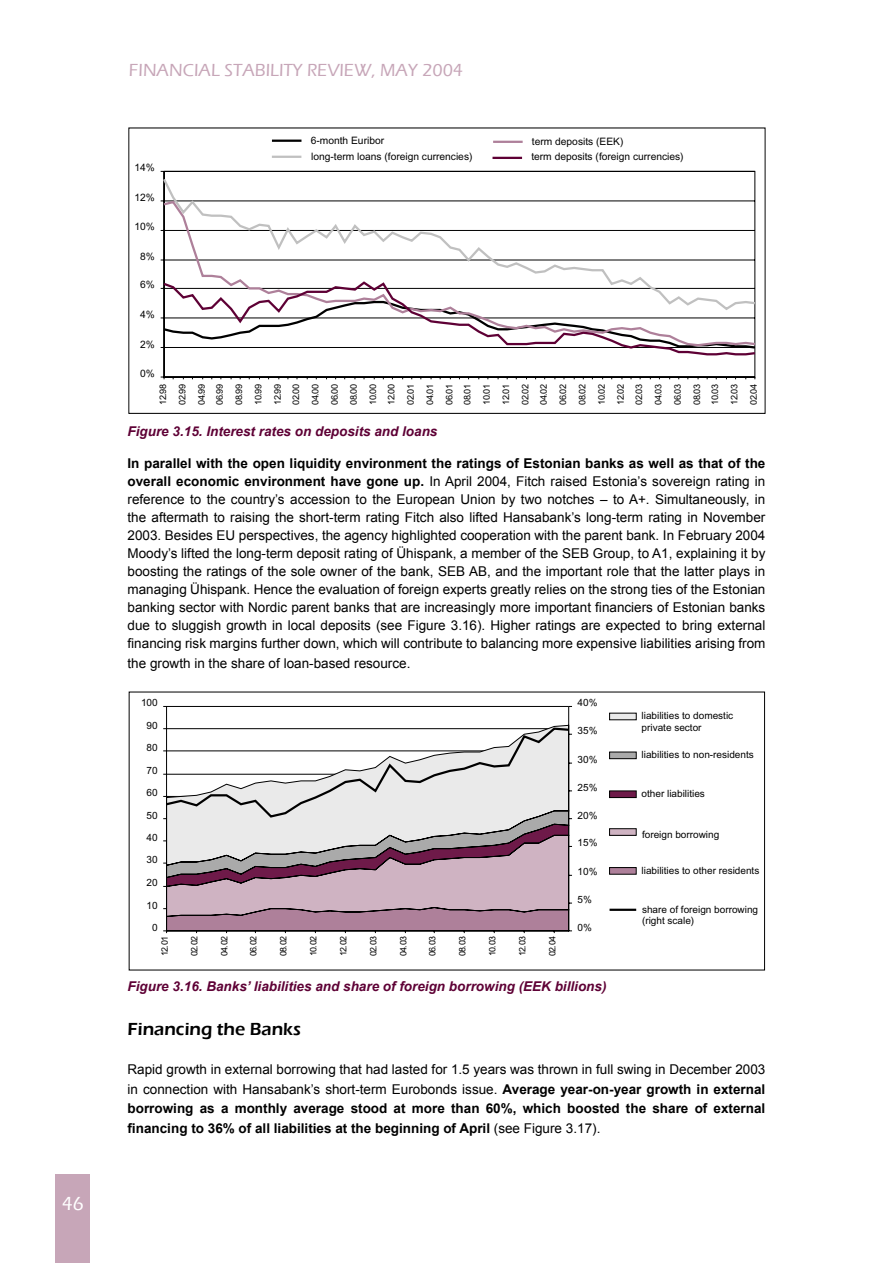
<style>
.page{position:relative;width:893px;height:1263px;background:#fff}
.page>*{position:absolute;margin:0;border:0;box-sizing:border-box;transform-origin:0 0}
.t1{font:500 19.5px "Eras ITC";color:#fff}
.t2{font:500 18px "Eras ITC";color:#c7a6b8}
._003{font:600 18px "Eras ITC";color:#000}
.t3{font:13.5px/18px "Arial";color:#000;text-align:justify}
.t4{font:700 13.5px/19.5px "Arial";color:#000;text-align:justify}
.Pa16{font:italic 700 13.5px "Arial";color:#5e0035}
.t5{font:10.2px/16.5px "Arial";color:#000}
.t6{font:10.05px/11.1px "Arial";color:#000}
.t7{font:9.15px/19.4px "Arial";letter-spacing:-.055em;color:#000;text-align:justify}
.t8{font:8.85px "Arial";letter-spacing:-.055em;color:#000}
.s1{font-weight:700}
.s2{font-weight:400}
</style>
<div class="page">
<div style="left:55px;top:1174px;width:34px;height:89px;background:#c7a6b8"></div>
<svg style="left:160px;top:171px;width:595px;height:209px"></svg>
<svg style="left:161px;top:176px;width:595px;height:23px"></svg>
<svg style="left:161px;top:199px;width:595px;height:81px"></svg>
<svg style="left:161px;top:280px;width:595px;height:77px"></svg>
<hr style="left:272px;top:140px;width:29px;height:2px;background:#000">
<hr style="left:272px;top:156px;width:29px;height:2px;background:#c0c0c0">
<hr style="left:493px;top:141px;width:30px;height:2px;background:#ae809a">
<hr style="left:492px;top:157px;width:30px;height:2px;background:#5e0035">
<svg style="left:163px;top:706px;width:409px;height:227px"></svg>
<svg style="left:164px;top:726px;width:407px;height:205px"></svg>
<div style="left:610px;top:713px;width:26px;height:7px;background:#eaeaea"></div>
<div style="left:610px;top:752px;width:26px;height:7px;background:#aaa"></div>
<div style="left:609px;top:752px;width:27px;height:7px;border:1px solid #000"></div>
<div style="left:610px;top:791px;width:26px;height:6px;background:#6e1a49"></div>
<div style="left:609px;top:791px;width:27px;height:7px;border:1px solid #000"></div>
<div style="left:610px;top:829px;width:26px;height:6px;background:#cfb3c2"></div>
<div style="left:609px;top:828px;width:27px;height:7px;border:1px solid #000"></div>
<div style="left:610px;top:867px;width:26px;height:7px;background:#ae809a"></div>
<div style="left:609px;top:867px;width:27px;height:7px;border:1px solid #000"></div>
<hr style="left:610px;top:909px;width:26px;height:2px;background:#000">
<h1 class="t1" style="left:62px;top:1193px;width:24px">46</h1>
<h2 class="t2" style="left:129px;top:60px;width:336px">FINANCIAL STABILITY REVIEW, MAY 2004</h2>
<p class="t5" style="left:135px;top:160px;width:22px">14%</p>
<p class="t5" style="left:135px;top:189px;width:22px">12%</p>
<p class="t5" style="left:135px;top:219px;width:22px">10%</p>
<p class="t5" style="left:140px;top:248px;width:16px">8%</p>
<p class="t5" style="left:140px;top:277px;width:16px">6%</p>
<p class="t5" style="left:140px;top:306px;width:16px">4%</p>
<p class="t5" style="left:140px;top:336px;width:16px">2%</p>
<p class="t5" style="left:140px;top:365px;width:16px">0%</p>
<p class="t5" style="left:311px;top:132px;width:163px">6-month Euribor<br>long-term loans (foreign currencies)</p>
<p class="t5" style="left:531px;top:134px;width:154px;line-height:15px">term deposits (EEK)<br>term deposits (foreign currencies)</p>
<p class="t7" style="left:153px;top:405px;width:22px;rotate:-90deg">12.98<br>02.99<br>04.99</p>
<p class="t7" style="left:210px;top:405px;width:22px;rotate:-90deg">06.99<br>08.99<br>10.99<br>12.99</p>
<p class="t7" style="left:286px;top:405px;width:22px;rotate:-90deg">02.00<br>04.00<br>06.00<br>08.00<br>10.00</p>
<p class="t7" style="left:382px;top:405px;width:22px;rotate:-90deg">12.00<br>02.01<br>04.01<br>06.01</p>
<p class="t7" style="left:458px;top:405px;width:22px;rotate:-90deg">08.01<br>10.01<br>12.01<br>02.02</p>
<p class="t7" style="left:534px;top:405px;width:22px;rotate:-90deg">04.02<br>06.02<br>08.02<br>10.02<br>12.02</p>
<p class="t7" style="left:629px;top:405px;width:22px;rotate:-90deg">02.03<br>04.03<br>06.03<br>08.03</p>
<p class="t7" style="left:705px;top:405px;width:22px;rotate:-90deg">10.03<br>12.03<br>02.04</p>
<p class="Pa16" style="left:128px;top:423px;width:311px">Figure 3.15. Interest rates on deposits and loans</p>
<p class="t3" style="left:128px;top:454px;width:639px"><span class="s1">In parallel with the open liquidity environment the ratings of Estonian banks as well as that of the overall economic environment have gone up.</span> In April 2004, Fitch raised Estonia’s sovereign rating in reference to the country’s accession to the European Union by two notches – to A+. Simultaneously, in the aftermath to raising the short-term rating Fitch also lifted Hansabank’s long-term rating in November 2003. Besides EU perspectives, the agency highlighted cooperation with the parent bank. In February 2004<br>Moody’s lifted the long-term deposit rating of Ühispank, a member of the SEB Group, to A1, explaining it by boosting the ratings of the sole owner of the bank, SEB AB, and the important role that the latter plays in managing Ühispank. Hence the evaluation of foreign experts greatly relies on the strong ties of the Estonian banking sector with Nordic parent banks that are increasingly more important financiers of Estonian banks due to sluggish growth in local deposits (see Figure 3.16). Higher ratings are expected to bring external financing risk margins further down, which will contribute to balancing more expensive liabilities arising from</p>
<p class="t3" style="left:128px;top:654px;width:284px">the growth in the share of loan-based resource.</p>
<p class="t6" style="left:141px;top:697px;width:18px">100</p>
<p class="t6" style="left:147px;top:720px;width:13px">90</p>
<p class="t6" style="left:147px;top:742px;width:13px">80</p>
<p class="t6" style="left:147px;top:765px;width:13px">70</p>
<p class="t6" style="left:147px;top:787px;width:13px">60</p>
<p class="t6" style="left:147px;top:810px;width:13px">50</p>
<p class="t6" style="left:147px;top:832px;width:13px">40</p>
<p class="t6" style="left:147px;top:854px;width:13px">30</p>
<p class="t6" style="left:147px;top:877px;width:13px">20</p>
<p class="t6" style="left:147px;top:900px;width:13px">10</p>
<p class="t6" style="left:152px;top:922px;width:7px">0</p>
<p class="t8" style="left:159px;top:956px;width:22px;rotate:-90deg">12.01</p>
<p class="t8" style="left:189px;top:956px;width:22px;rotate:-90deg">02.02</p>
<p class="t8" style="left:219px;top:956px;width:22px;rotate:-90deg">04.02</p>
<p class="t8" style="left:248px;top:956px;width:22px;rotate:-90deg">06.02</p>
<p class="t8" style="left:278px;top:956px;width:22px;rotate:-90deg">08.02</p>
<p class="t8" style="left:308px;top:956px;width:22px;rotate:-90deg">10.02</p>
<p class="t8" style="left:338px;top:956px;width:22px;rotate:-90deg">12.02</p>
<p class="t8" style="left:368px;top:956px;width:22px;rotate:-90deg">02.03</p>
<p class="t8" style="left:398px;top:956px;width:22px;rotate:-90deg">04.03</p>
<p class="t8" style="left:427px;top:956px;width:22px;rotate:-90deg">06.03</p>
<p class="t8" style="left:457px;top:956px;width:22px;rotate:-90deg">08.03</p>
<p class="t8" style="left:487px;top:956px;width:22px;rotate:-90deg">10.03</p>
<p class="t8" style="left:517px;top:956px;width:22px;rotate:-90deg">12.03</p>
<p class="t8" style="left:547px;top:956px;width:22px;rotate:-90deg">02.04</p>
<p class="t6" style="left:578px;top:697px;width:22px">40%</p>
<p class="t6" style="left:578px;top:725px;width:22px">35%</p>
<p class="t6" style="left:578px;top:754px;width:22px">30%</p>
<p class="t6" style="left:578px;top:782px;width:22px">25%</p>
<p class="t6" style="left:578px;top:810px;width:22px">20%</p>
<p class="t6" style="left:578px;top:837px;width:22px">15%</p>
<p class="t6" style="left:578px;top:866px;width:22px">10%</p>
<p class="t6" style="left:578px;top:894px;width:16px">5%</p>
<p class="t6" style="left:578px;top:922px;width:16px">0%</p>
<p class="t6" style="left:642px;top:710px;width:93px">liabilities to domestic private sector</p>
<p class="t6" style="left:642px;top:749px;width:114px">liabilities to non-residents</p>
<p class="t6" style="left:642px;top:788px;width:65px">other liabilities</p>
<p class="t6" style="left:642px;top:829px;width:79px">foreign borrowing</p>
<p class="t6" style="left:642px;top:865px;width:119px">liabilities to other residents</p>
<p class="t6" style="left:642px;top:904px;width:118px">share of foreign borrowing (right scale)</p>
<p class="Pa16" style="left:128px;top:977px;width:480px">Figure 3.16. Banks’ liabilities and share of foreign borrowing (EEK billions)</p>
<p class="_003" style="left:128px;top:1019px;width:175px">Financing the Banks</p>
<p class="t4" style="left:128px;top:1060px;width:639px"><span class="s2">Rapid growth in external borrowing that had lasted for 1.5 years was thrown in full swing in December 2003 in connection with Hansabank’s short-term Eurobonds issue.</span> Average year-on-year growth in external borrowing as a monthly average stood at more than 60%, which boosted the share of external financing to 36% of all liabilities at the beginning of April <span class="s2">(see Figure 3.17).</span></p>
</div>
